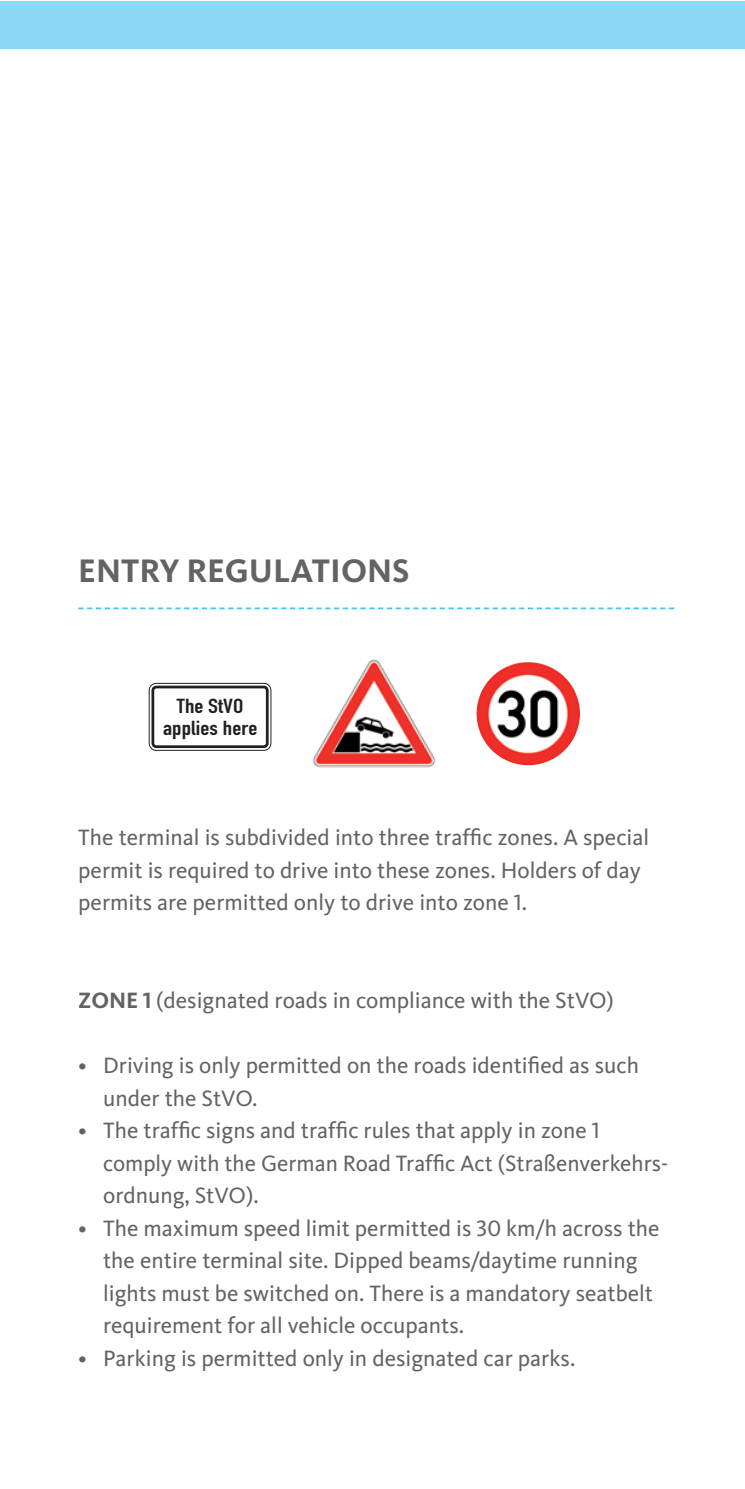
<style>
.page{position:relative;width:745px;height:1489px;background:#fff}
.page>*{position:absolute;margin:0;border:0;box-sizing:border-box;transform-origin:0 0}
.Copy{font:700 33.75px "Kievit";color:#636366}
.Copy-2{font:23px/32.5px "Kievit";color:#636366}
.Copy-3{font:20px "DIN Engschrift";letter-spacing:.005em;color:#231f20;scale:1.21 1}
.s1{font-family:"Kievit Book SC"}
.s2{font-weight:700}
.s3{font-family:"Kievit Bold SC"}
</style>
<div class="page">
<div style="left:0;top:1px;width:744px;height:49px;background:#8dd7f7"></div>
<svg style="left:78px;top:607px;width:595px;height:2px"></svg>
<img style="left:312px;top:659px;width:124px;height:108px">
<img style="left:474px;top:659px;width:108px;height:108px;border-radius:54px">
<div style="left:471px;top:657px;width:113px;height:112px;border:4px solid #fff;border-radius:50%"></div>
<div style="left:149px;top:683px;width:122px;height:67px;border:1px solid #231f20;border-radius:7px"></div>
<div style="left:151px;top:685px;width:117px;height:63px;border:3px solid #231f20;border-radius:4px"></div>
<p class="Copy" style="left:78px;top:550px;width:332px">ENTRY REGULATIONS</p>
<p class="Copy-3" style="left:177px;top:694px;width:57px">The StVO</p>
<p class="Copy-3" style="left:163px;top:716px;width:79px">applies here</p>
<p class="Copy-2" style="left:78px;top:821px;width:572px">The terminal is subdivided into three traffic zones. A special permit is required to drive into these zones. Holders of day permits are permitted only to drive into zone <span class="s1">1</span>.</p>
<p class="Copy-2" style="left:78px;top:984px;width:536px"><span class="s2">ZONE</span> <span class="s3">1</span> (designated roads in compliance with the StVO)</p>
<p class="Copy-2" style="left:103px;top:1049px;width:537px;text-indent:-25px">• Driving is only permitted on the roads identified as such under the StVO.</p>
<p class="Copy-2" style="left:78px;top:1114px;width:523px">• The traffic signs and traffic rules that apply in zone <span class="s1">1</span></p>
<p class="Copy-2" style="left:103px;top:1146px;width:566px">comply with the German Road Traffic Act (Straßenverkehrs&shy;ordnung, StVO).</p>
<p class="Copy-2" style="left:103px;top:1211px;width:557px;text-indent:-25px">• The maximum speed limit permitted is <span class="s1">30</span> km/h across the the entire terminal site. Dipped beams/daytime running lights must be switched on. There is a mandatory seatbelt requirement for all vehicle occupants.</p>
<p class="Copy-2" style="left:78px;top:1341px;width:498px">• Parking is permitted only in designated car parks.</p>
</div>
